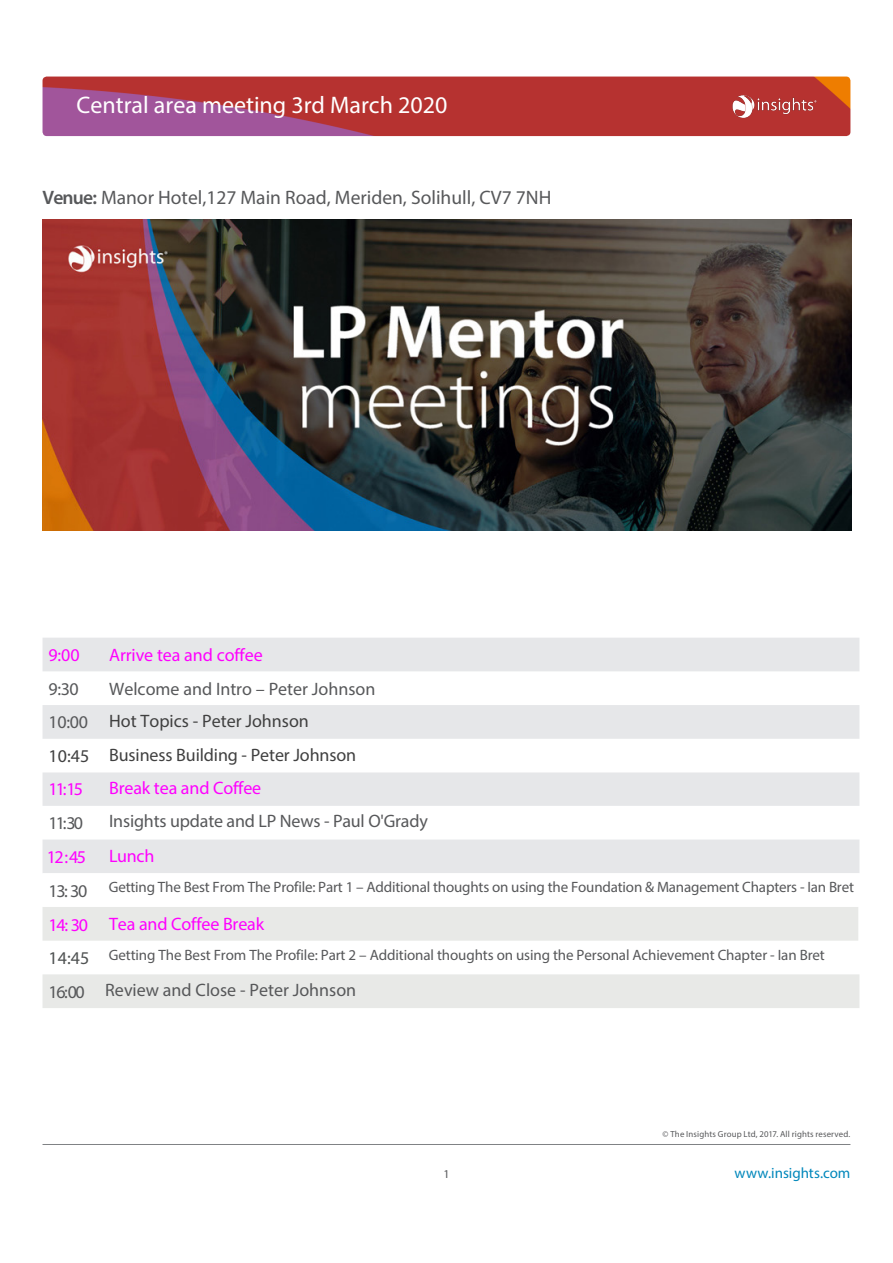
<style>
.page{position:relative;width:893px;height:1263px;background:#fff}
.page>*{position:absolute;margin:0;border:0;box-sizing:border-box;transform-origin:0 0}
.t1{font:24px "Myriad Pro";color:#fff}
.Quote__18pt{font:19.5px "Myriad Pro";color:#57585a}
.Body_copy__12pt{font:18px "Myriad Pro";color:#57585a}
.Body_copy__12pt-2{font:18px "Myriad Pro";letter-spacing:-.005em;color:#f0f}
.Body_copy__12pt-3{font:18px "Myriad Pro";letter-spacing:-.005em;color:#404040}
.Body_copy__12pt-4{font:18px "Myriad Pro";color:#4f5252}
.Body_copy__12pt-5{font:15px "Myriad Pro";letter-spacing:-.01em;color:#57585a}
.t2{font:15px "Myriad Pro";color:#0087bb}
.t3{font:12px "Myriad Pro";color:#57585a}
.t4{font:8.85px "Myriad Pro";letter-spacing:.015em;color:#57585a}
.s1{font-weight:600}
</style>
<div class="page">
<img style="left:43px;top:77px;width:807px;height:59px">
<img style="left:710px;top:77px;width:128px;height:59px">
<hr style="left:43px;top:1144px;width:807px;height:1px;background:#808285">
<img style="left:43px;top:219px;width:808px;height:311px">
<svg style="left:43px;top:638px;width:816px;height:235px;fill:#e6e7e9"></svg>
<div style="left:43px;top:907px;width:815px;height:34px;background:#e8e9e7"></div>
<div style="left:43px;top:974px;width:816px;height:34px;background:#e8e9e7"></div>
<p class="t1" style="left:77px;top:90px;width:372px">Central area meeting 3rd March 2020</p>
<p class="Quote__18pt" style="left:43px;top:185px;width:510px"><span class="s1">Venue:</span> Manor Hotel,127 Main Road, Meriden, Solihull, CV7 7NH</p>
<p class="Body_copy__12pt-2" style="left:49px;top:644px;width:33px">9:00</p>
<p class="Body_copy__12pt-2" style="left:109px;top:644px;width:155px">Arrive tea and coffee</p>
<p class="Body_copy__12pt" style="left:49px;top:678px;width:32px">9:30</p>
<p class="Body_copy__12pt" style="left:109px;top:678px;width:268px">Welcome and Intro – Peter Johnson</p>
<p class="Body_copy__12pt" style="left:49px;top:711px;width:41px">10:00</p>
<p class="Body_copy__12pt-3" style="left:109px;top:710px;width:201px">Hot Topics - Peter Johnson</p>
<p class="Body_copy__12pt-3" style="left:49px;top:744px;width:42px">10:45</p>
<p class="Body_copy__12pt-3" style="left:109px;top:744px;width:249px">Business Building - Peter Johnson</p>
<p class="Body_copy__12pt-2" style="left:49px;top:778px;width:36px">11:15</p>
<p class="Body_copy__12pt-2" style="left:109px;top:776px;width:154px">Break tea and Coffee</p>
<p class="Body_copy__12pt" style="left:49px;top:811px;width:36px">11:30</p>
<p class="Body_copy__12pt" style="left:109px;top:810px;width:320px">Insights update and LP News - Paul O'Grady</p>
<p class="Body_copy__12pt-2" style="left:47px;top:846px;width:41px">12 :45</p>
<p class="Body_copy__12pt-2" style="left:109px;top:844px;width:47px">Lunch</p>
<p class="Body_copy__12pt" style="left:49px;top:880px;width:40px">13: 30</p>
<p class="Body_copy__12pt-5" style="left:109px;top:878px;width:747px">Getting The Best From The Profile: Part 1 – Additional thoughts on using the Foundation &amp; Management Chapters - Ian Bret</p>
<p class="Body_copy__12pt-2" style="left:49px;top:913px;width:41px">14: 30</p>
<p class="Body_copy__12pt-2" style="left:109px;top:913px;width:157px">Tea and Coffee Break</p>
<p class="Body_copy__12pt-4" style="left:49px;top:947px;width:42px">14:45</p>
<p class="Body_copy__12pt-5" style="left:109px;top:946px;width:717px">Getting The Best From The Profile: Part 2 – Additional thoughts on using the Personal Achievement Chapter - Ian Bret</p>
<p class="Body_copy__12pt" style="left:49px;top:981px;width:38px">16:00</p>
<p class="Body_copy__12pt" style="left:105px;top:978px;width:252px">Review and Close - Peter Johnson</p>
<p class="t3" style="left:443px;top:1166px;width:8px">1</p>
<p class="t4" style="left:663px;top:1128px;width:189px">© The Insights Group Ltd, 2017. All rights reserved.</p>
<p class="t2" style="left:735px;top:1164px;width:117px">www.insights.com</p>
</div>
